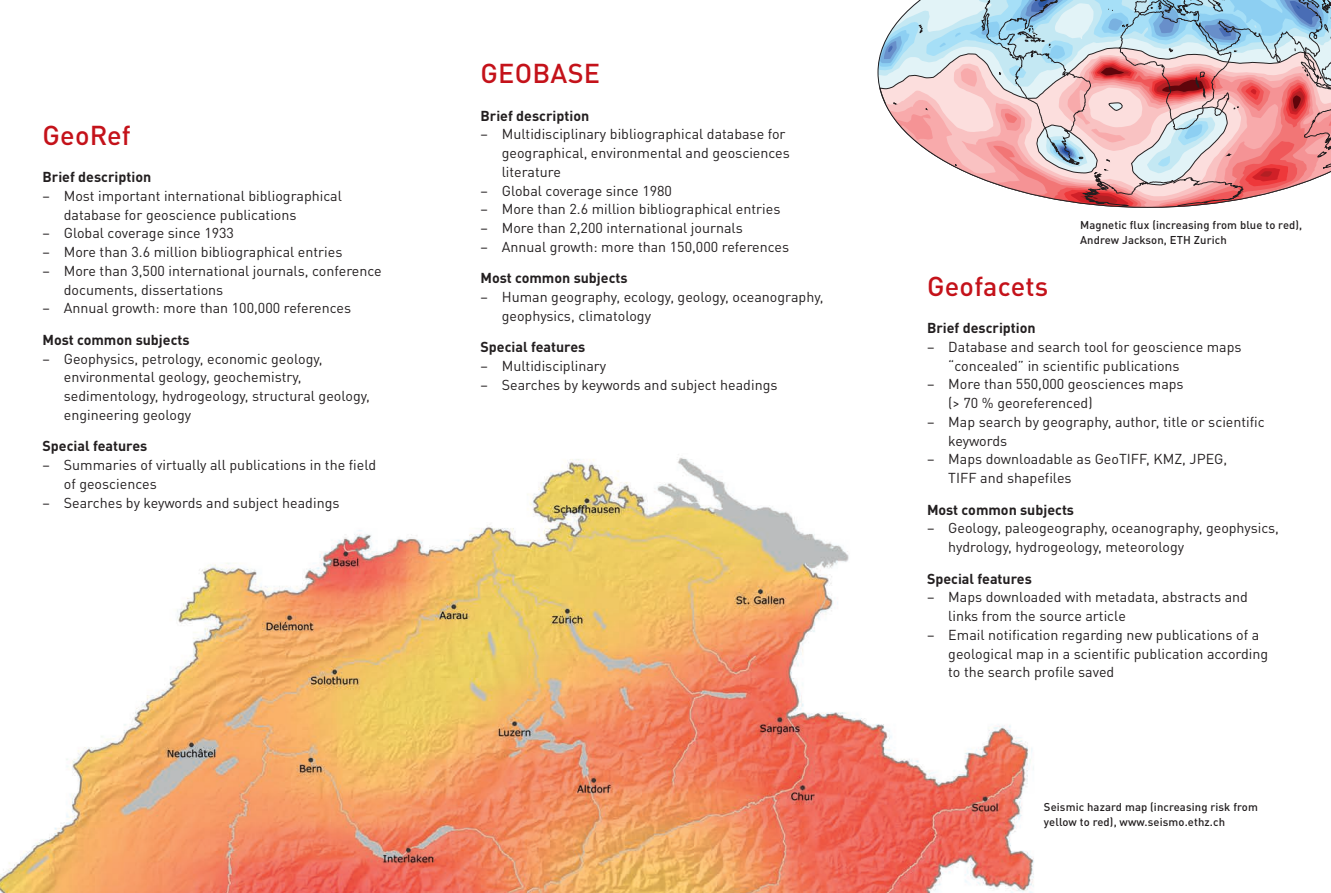
<style>
.page{position:relative;width:1331px;height:893px;background:#fff}
.page>*{position:absolute;margin:0;border:0;box-sizing:border-box;transform-origin:0 0}
.t1{font:500 27px "DIN Pro";letter-spacing:.01em;color:#c4121a}
.t2{font:14.25px/18.8px "DIN Pro";color:#231f20}
.t3{font:700 14.25px "DIN Pro";color:#231f20}
.t4{font:500 11.25px/15px "DIN Pro";letter-spacing:.01em;color:#231f20}
</style>
<div class="page">
<svg style="left:878px;top:0;width:453px;height:208px;background:#d6bec5"></svg>
<img style="left:0;top:454px;width:1034px;height:439px">
<h1 class="t1" style="left:43px;top:113px;width:90px">GeoRef</h1>
<p class="t3" style="left:43px;top:165px;width:110px">Brief description</p>
<p class="t2" style="left:64px;top:185px;width:280px;text-indent:-21px">– Most important international bibliographical database for geoscience publications</p>
<p class="t2" style="left:43px;top:222px;width:193px">– Global coverage since 1933</p>
<p class="t2" style="left:43px;top:241px;width:301px">– More than 3.6 million bibliographical entries</p>
<p class="t2" style="left:64px;top:260px;width:319px;text-indent:-21px">– More than 3,500 international journals, conference documents, dissertations</p>
<p class="t2" style="left:43px;top:298px;width:310px">– Annual growth: more than 100,000 references</p>
<p class="t3" style="left:43px;top:328px;width:149px">Most common subjects</p>
<p class="t2" style="left:64px;top:348px;width:308px;text-indent:-21px">– Geophysics, petrology, economic geology, environmental geology, geochemistry, sedimentology, hydrogeology, structural geology, engineering geology</p>
<p class="t3" style="left:43px;top:434px;width:106px">Special features</p>
<p class="t2" style="left:64px;top:454px;width:314px;text-indent:-21px">– Summaries of virtually all publications in the field of geosciences</p>
<p class="t2" style="left:43px;top:492px;width:298px">– Searches by keywords and subject headings</p>
<h1 class="t1" style="left:480px;top:51px;width:121px">GEOBASE</h1>
<p class="t3" style="left:480px;top:103px;width:110px">Brief description</p>
<p class="t2" style="left:502px;top:123px;width:290px;text-indent:-21px">– Multidisciplinary bibliographical database for geographical, environmental and geosciences literature</p>
<p class="t2" style="left:480px;top:180px;width:193px">– Global coverage since 1980</p>
<p class="t2" style="left:480px;top:198px;width:301px">– More than 2.6 million bibliographical entries</p>
<p class="t2" style="left:480px;top:217px;width:264px">– More than 2,200 international journals</p>
<p class="t2" style="left:480px;top:236px;width:310px">– Annual growth: more than 150,000 references</p>
<p class="t3" style="left:480px;top:266px;width:149px">Most common subjects</p>
<p class="t2" style="left:502px;top:286px;width:323px;text-indent:-21px">– Human geography, ecology, geology, oceanography, geophysics, climatology</p>
<p class="t3" style="left:480px;top:335px;width:106px">Special features</p>
<p class="t2" style="left:480px;top:355px;width:127px">– Multidisciplinary</p>
<p class="t2" style="left:480px;top:374px;width:298px">– Searches by keywords and subject headings</p>
<p class="t4" style="left:1080px;top:217px;width:224px">Magnetic flux (increasing from blue to red),<br>Andrew Jackson, ETH Zurich</p>
<h1 class="t1" style="left:927px;top:264px;width:123px">Geofacets</h1>
<p class="t3" style="left:927px;top:316px;width:110px">Brief description</p>
<p class="t2" style="left:948px;top:336px;width:295px;text-indent:-21px">– Database and search tool for geoscience maps “concealed” in scientific publications</p>
<p class="t2" style="left:948px;top:373px;width:237px;text-indent:-21px">– More than 550,000 geosciences maps (&gt; 70 % georeferenced)</p>
<p class="t2" style="left:948px;top:411px;width:318px;text-indent:-21px">– Map search by geography, author, title or scientific keywords</p>
<p class="t2" style="left:948px;top:448px;width:280px;text-indent:-21px">– Maps downloadable as GeoTIFF, KMZ, JPEG,<br>TIFF and shapefiles</p>
<p class="t3" style="left:927px;top:498px;width:149px">Most common subjects</p>
<p class="t2" style="left:948px;top:517px;width:332px;text-indent:-21px">– Geology, paleogeography, oceanography, geophysics, hydrology, hydrogeology, meteorology</p>
<p class="t3" style="left:927px;top:567px;width:106px">Special features</p>
<p class="t2" style="left:948px;top:586px;width:301px;text-indent:-21px">– Maps downloaded with metadata, abstracts and links from the source article</p>
<p class="t2" style="left:948px;top:624px;width:321px;text-indent:-21px">– Email notification regarding new publications of a geological map in a scientific publication according to the search profile saved</p>
<p class="t4" style="left:1044px;top:798px;width:215px">Seismic hazard map (increasing risk from yellow to red), www.seismo.ethz.ch</p>
</div>
